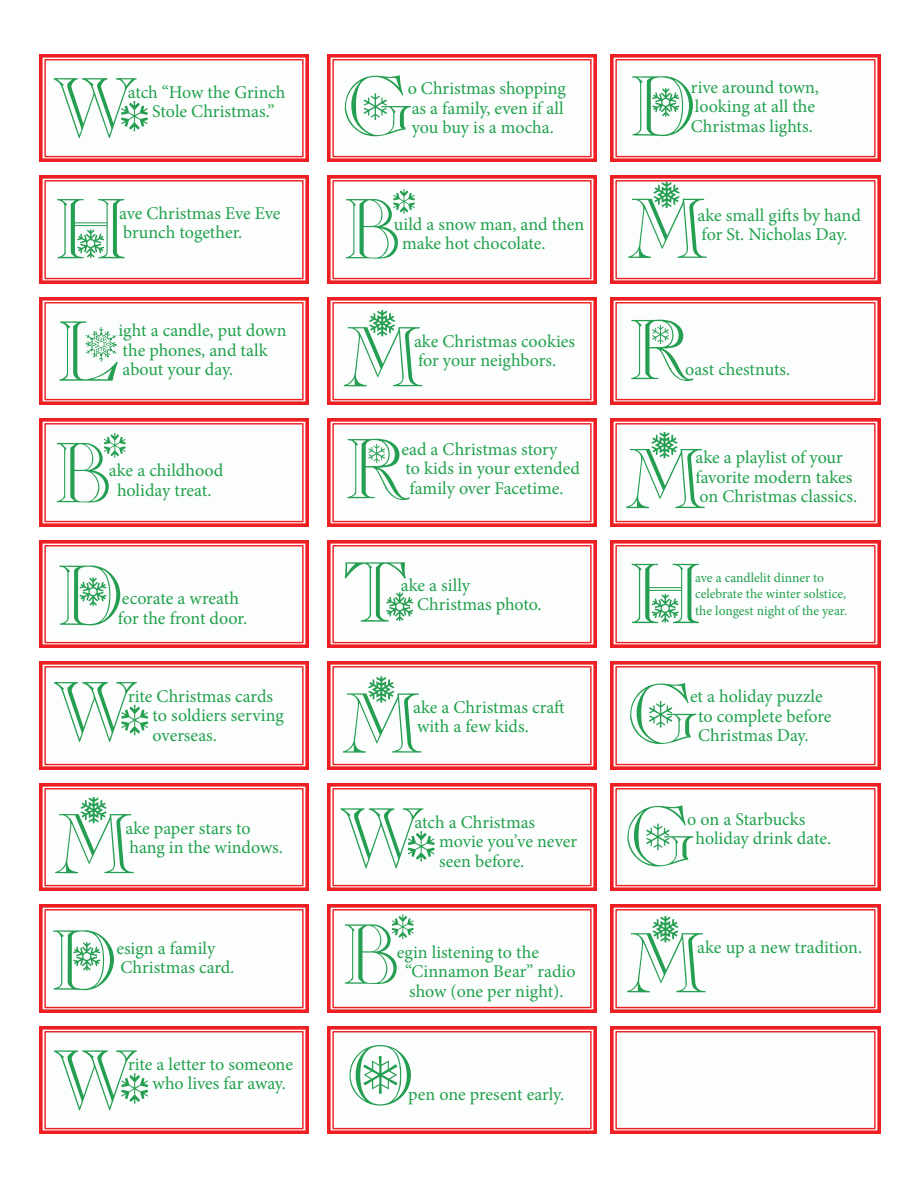
<style>
.page{position:relative;width:918px;height:1188px;background:#fff}
.page>*{position:absolute;margin:0;border:0;box-sizing:border-box;transform-origin:0 0}
.t1{font:84px "Christmas";color:#249e50}
.t2{font:18px/19.5px "Minion Pro";letter-spacing:-.005em;color:#21a14c}
.t3{font:13.5px/16.5px "Minion Pro";letter-spacing:-.005em;color:#21a14c}
</style>
<div class="page">
<img style="left:39px;top:54px;width:270px;height:108px">
<img style="left:39px;top:540px;width:270px;height:108px">
<img style="left:39px;top:418px;width:270px;height:108px">
<img style="left:39px;top:297px;width:270px;height:108px">
<img style="left:39px;top:176px;width:270px;height:108px">
<img style="left:39px;top:662px;width:270px;height:108px">
<img style="left:39px;top:1026px;width:270px;height:108px">
<img style="left:39px;top:904px;width:270px;height:108px">
<img style="left:39px;top:783px;width:270px;height:108px">
<img style="left:327px;top:54px;width:270px;height:108px">
<img style="left:327px;top:540px;width:270px;height:108px">
<img style="left:327px;top:418px;width:270px;height:108px">
<img style="left:327px;top:297px;width:270px;height:108px">
<img style="left:327px;top:176px;width:270px;height:108px">
<img style="left:327px;top:662px;width:270px;height:108px">
<img style="left:327px;top:1026px;width:270px;height:108px">
<img style="left:327px;top:904px;width:270px;height:108px">
<img style="left:327px;top:783px;width:270px;height:108px">
<img style="left:610px;top:54px;width:270px;height:108px">
<img style="left:610px;top:540px;width:270px;height:108px">
<img style="left:610px;top:418px;width:270px;height:108px">
<img style="left:610px;top:297px;width:270px;height:108px">
<img style="left:610px;top:176px;width:270px;height:108px">
<img style="left:610px;top:662px;width:270px;height:108px">
<img style="left:610px;top:1026px;width:270px;height:108px">
<img style="left:610px;top:904px;width:270px;height:108px">
<img style="left:610px;top:783px;width:270px;height:108px">
<p class="t1" style="left:53px;top:61px;width:92px">W</p>
<p class="t2" style="left:128px;top:82px;width:159px">atch “How the Grinch</p>
<p class="t2" style="left:152px;top:102px;width:124px">Stole Christmas.”</p>
<p class="t1" style="left:53px;top:182px;width:76px">H</p>
<p class="t2" style="left:119px;top:203px;width:163px">ave Christmas Eve Eve</p>
<p class="t2" style="left:123px;top:223px;width:121px">brunch together.</p>
<p class="t1" style="left:56px;top:304px;width:65px">L</p>
<p class="t2" style="left:118px;top:321px;width:170px">ight a candle, put down</p>
<p class="t2" style="left:123px;top:341px;width:147px">the phones, and talk</p>
<p class="t2" style="left:123px;top:360px;width:112px">about your day.</p>
<p class="t1" style="left:57px;top:426px;width:65px">B</p>
<p class="t2" style="left:109px;top:461px;width:116px">ake a childhood</p>
<p class="t2" style="left:117px;top:480px;width:96px">holiday treat.</p>
<p class="t1" style="left:56px;top:549px;width:70px">D</p>
<p class="t2" style="left:122px;top:589px;width:119px">ecorate a wreath</p>
<p class="t2" style="left:118px;top:608px;width:131px">for the front door.</p>
<p class="t1" style="left:53px;top:665px;width:92px">W</p>
<p class="t2" style="left:128px;top:686px;width:146px">rite Christmas cards</p>
<p class="t2" style="left:153px;top:706px;width:133px">to soldiers serving</p>
<p class="t2" style="left:153px;top:725px;width:66px">overseas.</p>
<p class="t1" style="left:54px;top:797px;width:84px">M</p>
<p class="t2" style="left:125px;top:818px;width:127px">ake paper stars to</p>
<p class="t2" style="left:129px;top:838px;width:155px">hang in the windows.</p>
<p class="t1" style="left:50px;top:913px;width:70px">D</p>
<p class="t2" style="left:116px;top:938px;width:100px">esign a family</p>
<p class="t2" style="left:120px;top:958px;width:115px">Christmas card.</p>
<p class="t1" style="left:53px;top:1033px;width:92px">W</p>
<p class="t2" style="left:128px;top:1055px;width:166px">rite a letter to someone</p>
<p class="t2" style="left:153px;top:1074px;width:135px">who lives far away.</p>
<p class="t1" style="left:340px;top:59px;width:74px">G</p>
<p class="t2" style="left:408px;top:79px;width:160px">o Christmas shopping</p>
<p class="t2" style="left:412px;top:98px;width:153px">as a family, even if all</p>
<p class="t2" style="left:412px;top:118px;width:144px">you buy is a mocha.</p>
<p class="t1" style="left:346px;top:182px;width:65px">B</p>
<p class="t2" style="left:394px;top:214px;width:192px">uild a snow man, and then</p>
<p class="t2" style="left:402px;top:234px;width:145px">make hot chocolate.</p>
<p class="t1" style="left:342px;top:310px;width:84px">M</p>
<p class="t2" style="left:414px;top:331px;width:163px">ake Christmas cookies</p>
<p class="t2" style="left:418px;top:351px;width:140px">for your neighbors.</p>
<p class="t1" style="left:343px;top:422px;width:68px">R</p>
<p class="t2" style="left:401px;top:439px;width:158px">ead a Christmas story</p>
<p class="t2" style="left:405px;top:459px;width:176px">to kids in your extended</p>
<p class="t2" style="left:410px;top:478px;width:156px">family over Facetime.</p>
<p class="t1" style="left:342px;top:545px;width:67px">T</p>
<p class="t2" style="left:401px;top:575px;width:71px">ake a silly</p>
<p class="t2" style="left:417px;top:595px;width:126px">Christmas photo.</p>
<p class="t1" style="left:341px;top:676px;width:84px">M</p>
<p class="t2" style="left:413px;top:698px;width:153px">ake a Christmas craft</p>
<p class="t2" style="left:417px;top:717px;width:113px">with a few kids.</p>
<p class="t1" style="left:340px;top:791px;width:92px">W</p>
<p class="t2" style="left:415px;top:812px;width:122px">atch a Christmas</p>
<p class="t2" style="left:439px;top:832px;width:140px">movie you’ve never</p>
<p class="t2" style="left:439px;top:851px;width:87px">seen before.</p>
<p class="t1" style="left:345px;top:907px;width:65px">B</p>
<p class="t2" style="left:409px;top:981px;width:156px">show (one per night).</p>
<p class="t2" style="left:397px;top:942px;width:144px">egin listening to the</p>
<p class="t2" style="left:405px;top:962px;width:172px">“Cinnamon Bear” radio</p>
<p class="t1" style="left:345px;top:1029px;width:71px">O</p>
<p class="t2" style="left:408px;top:1085px;width:158px">pen one present early.</p>
<p class="t1" style="left:629px;top:59px;width:70px">D</p>
<p class="t2" style="left:691px;top:77px;width:130px">rive around town,</p>
<p class="t2" style="left:695px;top:97px;width:122px">looking at all the</p>
<p class="t2" style="left:691px;top:116px;width:123px">Christmas lights.</p>
<p class="t1" style="left:627px;top:182px;width:84px">M</p>
<p class="t2" style="left:698px;top:205px;width:165px">ake small gifts by hand</p>
<p class="t2" style="left:702px;top:225px;width:147px">for St. Nicholas Day.</p>
<p class="t1" style="left:627px;top:303px;width:68px">R</p>
<p class="t2" style="left:685px;top:360px;width:107px">oast chestnuts.</p>
<p class="t1" style="left:625px;top:432px;width:84px">M</p>
<p class="t2" style="left:695px;top:448px;width:159px">ake a playlist of your favorite modern takes</p>
<p class="t2" style="left:699px;top:487px;width:159px">on Christmas classics.</p>
<p class="t1" style="left:628px;top:547px;width:76px">H</p>
<p class="t3" style="left:695px;top:569px;width:153px">ave a candlelit dinner to celebrate the winter solstice,</p>
<p class="t3" style="left:695px;top:602px;width:154px">the longest night of the year.</p>
<p class="t1" style="left:626px;top:667px;width:74px">G</p>
<p class="t2" style="left:690px;top:687px;width:134px">et a holiday puzzle</p>
<p class="t2" style="left:698px;top:706px;width:135px">to complete before</p>
<p class="t2" style="left:698px;top:726px;width:112px">Christmas Day.</p>
<p class="t1" style="left:623px;top:790px;width:74px">G</p>
<p class="t2" style="left:687px;top:809px;width:119px">o on a Starbucks</p>
<p class="t2" style="left:695px;top:829px;width:137px">holiday drink date.</p>
<p class="t1" style="left:626px;top:916px;width:84px">M</p>
<p class="t2" style="left:697px;top:937px;width:166px">ake up a new tradition.</p>
</div>
